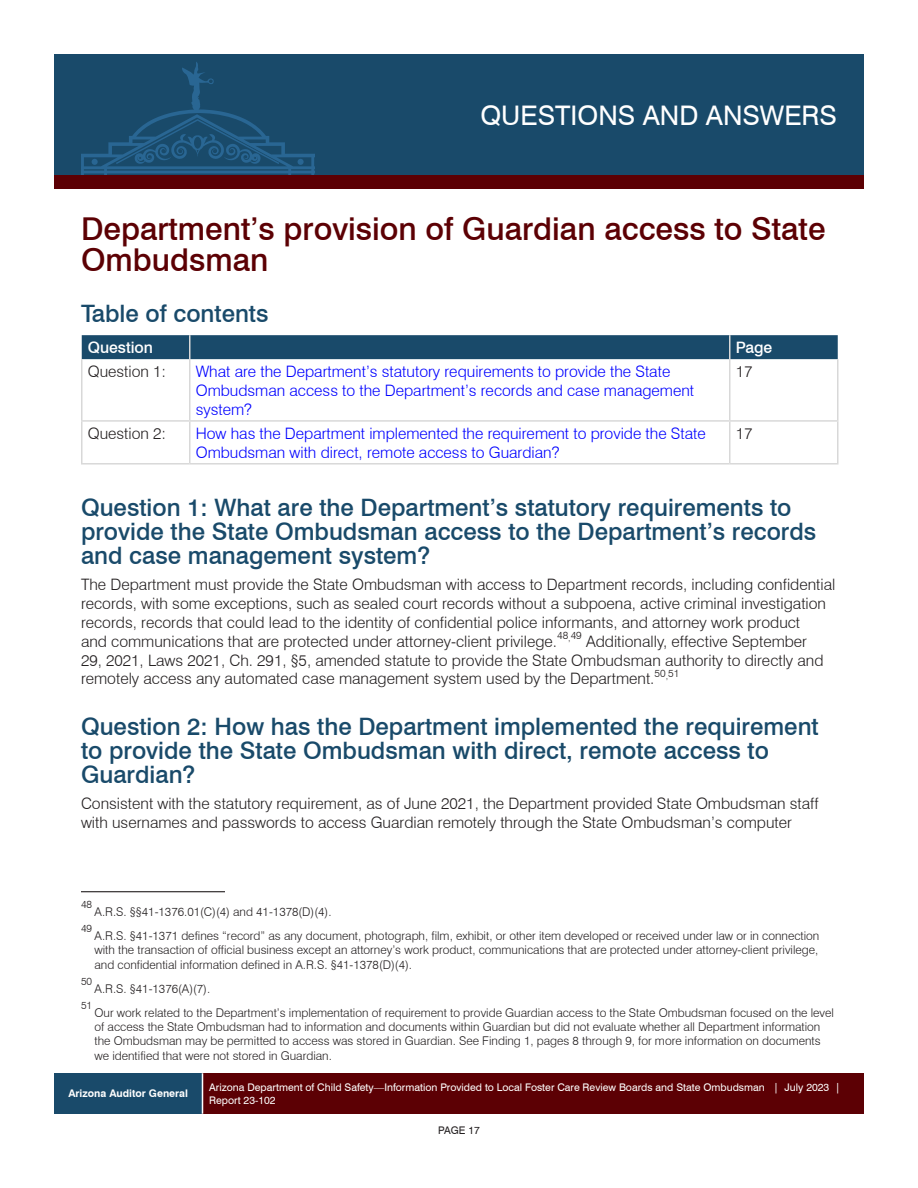
<style>
.page{position:relative;width:918px;height:1188px;background:#fff}
.page>*{position:absolute;margin:0;border:0;box-sizing:border-box;transform-origin:0 0}
.t1{font:500 31.5px/31.5px "Swiss 721 BT";color:#5c0004}
.t2{font:27px "Swiss 721 BT";color:#fff}
.t3{font:500 24px/24px "Swiss 721 BT";color:#194a6a}
.t4{font:300 15.75px/18.9px "Swiss 721 BT";color:#231f20}
.t5{font:300 15.75px/18.9px "Swiss 721 BT";color:#00f}
.t6{font:500 15.75px "Swiss 721 BT";color:#fff}
.t7{font:300 12px/14.4px "Swiss 721 BT";color:#231f20;text-align:justify}
.t8{font:10.5px/12.6px "Swiss 721 BT";color:#fff}
.t9{font:700 10.5px "Swiss 721 BT";color:#fff}
.t10{font:300 10.5px "Swiss 721 BT";color:#231f20}
.t11{font:10.5px "Swiss 721 BT";color:#231f20}
</style>
<div class="page">
<div style="left:54px;top:54px;width:810px;height:122px;background:#194a6a"></div>
<div style="left:54px;top:176px;width:810px;height:13px;background:#5c0004"></div>
<svg style="left:81px;top:62px;width:233px;height:112px"></svg>
<div style="left:54px;top:1073px;width:148px;height:41px;background:#194a6a"></div>
<div style="left:202px;top:1073px;width:662px;height:41px;background:#5c0004"></div>
<hr style="left:202px;top:1073px;width:1px;height:41px;background:#fff">
<div style="left:82px;top:335px;width:756px;height:24px;background:#194a6a"></div>
<hr style="left:189px;top:359px;width:1px;height:61px;background:#d8d8d8">
<hr style="left:729px;top:359px;width:1px;height:61px;background:#d8d8d8">
<hr style="left:81px;top:420px;width:109px;height:2px;background:#d8d8d8">
<hr style="left:190px;top:420px;width:540px;height:2px;background:#d8d8d8">
<hr style="left:189px;top:422px;width:1px;height:41px;background:#d8d8d8">
<hr style="left:730px;top:420px;width:108px;height:2px;background:#d8d8d8">
<hr style="left:729px;top:422px;width:1px;height:41px;background:#d8d8d8">
<hr style="left:81px;top:359px;width:1px;height:61px;background:#d8d8d8">
<hr style="left:837px;top:359px;width:1px;height:61px;background:#d8d8d8">
<hr style="left:81px;top:422px;width:1px;height:41px;background:#d8d8d8">
<hr style="left:837px;top:422px;width:1px;height:41px;background:#d8d8d8">
<hr style="left:81px;top:463px;width:109px;height:2px;background:#d8d8d8">
<hr style="left:190px;top:463px;width:540px;height:2px;background:#d8d8d8">
<hr style="left:730px;top:463px;width:108px;height:2px;background:#d8d8d8">
<hr style="left:81px;top:891px;width:144px;height:1px;background:#231f20">
<h2 class="t2" style="left:480px;top:99px;width:358px">QUESTIONS AND ANSWERS</h2>
<h1 class="t1" style="left:81px;top:213px;width:746px">Department’s provision of Guardian access to State<br>Ombudsman</h1>
<h3 class="t3" style="left:81px;top:302px;width:189px">Table of contents</h3>
<h3 class="t6" style="left:88px;top:338px;width:67px">Question</h3>
<h3 class="t6" style="left:736px;top:338px;width:38px">Page</h3>
<h3 class="t4" style="left:88px;top:362px;width:80px">Question 1:</h3>
<h3 class="t5" style="left:196px;top:362px;width:500px">What are the Department’s statutory requirements to provide the State<br>Ombudsman access to the Department’s records and case management system?</h3>
<h3 class="t4" style="left:736px;top:362px;width:18px">17</h3>
<h3 class="t4" style="left:88px;top:424px;width:80px">Question 2:</h3>
<h3 class="t5" style="left:196px;top:424px;width:512px">How has the Department implemented the requirement to provide the State<br>Ombudsman with direct, remote access to Guardian?</h3>
<h3 class="t4" style="left:736px;top:424px;width:18px">17</h3>
<h3 class="t3" style="left:81px;top:496px;width:737px">Question 1: What are the Department’s statutory requirements to provide the State Ombudsman access to the Department’s records and case management system?</h3>
<p class="t4" style="left:81px;top:575px;width:756px">The Department must provide the State Ombudsman with access to Department records, including confidential records, with some exceptions, such as sealed court records without a subpoena, active criminal investigation records, records that could lead to the identity of confidential police informants, and attorney work product<br>and communications that are protected under attorney-client privilege.</p>
<p class="t10" style="left:557px;top:629px;width:26px">48<sub>,</sub>49</p>
<h3 class="t4" style="left:81px;top:631px;width:744px;text-indent:505px">Additionally, effective September<br>29, 2021, Laws 2021, Ch. 291, §5, amended statute to provide the State Ombudsman authority to directly and remotely access any automated case management system used by the Department.</h3>
<p class="t10" style="left:655px;top:667px;width:26px">50<sub>,</sub>51</p>
<h3 class="t3" style="left:81px;top:715px;width:739px">Question 2: How has the Department implemented the requirement to provide the State Ombudsman with direct, remote access to<br>Guardian?</h3>
<h3 class="t4" style="left:81px;top:794px;width:739px">Consistent with the statutory requirement, as of June 2021, the Department provided State Ombudsman staff with usernames and passwords to access Guardian remotely through the State Ombudsman’s computer</h3>
<p class="t10" style="left:81px;top:898px;width:13px">48</p>
<p class="t7" style="left:94px;top:904px;width:239px">A.R.S. §§41-1376.01(C)(4) and 41-1378(D)(4).</p>
<p class="t10" style="left:81px;top:922px;width:13px">49</p>
<p class="t7" style="left:94px;top:928px;width:726px">A.R.S. §41-1371 defines “record” as any document, photograph, film, exhibit, or other item developed or received under law or in connection with the transaction of official business except an attorney’s work product, communications that are protected under attorney-client privilege, and confidential information defined in A.R.S. §41-1378(D)(4).</p>
<p class="t10" style="left:81px;top:975px;width:13px">50</p>
<p class="t7" style="left:94px;top:981px;width:117px">A.R.S. §41-1376(A)(7).</p>
<p class="t10" style="left:81px;top:999px;width:13px">51</p>
<p class="t7" style="left:94px;top:1005px;width:741px;text-align:left">Our work related to the Department’s implementation of requirement to provide Guardian access to the State Ombudsman focused on the level of access the State Ombudsman had to information and documents within Guardian but did not evaluate whether all Department information the Ombudsman may be permitted to access was stored in Guardian. See Finding 1, pages 8 through 9, for more information on documents we identified that were not stored in Guardian.</p>
<p class="t9" style="left:68px;top:1087px;width:121px">Arizona Auditor General</p>
<p class="t8" style="left:209px;top:1081px;width:633px">Arizona Department of Child Safety—Information Provided to Local Foster Care Review Boards and State Ombudsman | July 2023 |<br>Report 23-102</p>
<p class="t8" style="left:218px;top:1081px;width:633px">Arizona Department of Child Safety—Information Provided to Local Foster Care Review Boards and S ate Ombudsman | July 2023 |</p>
<p class="t11" style="left:438px;top:1124px;width:43px">PAGE 17</p>
</div>
